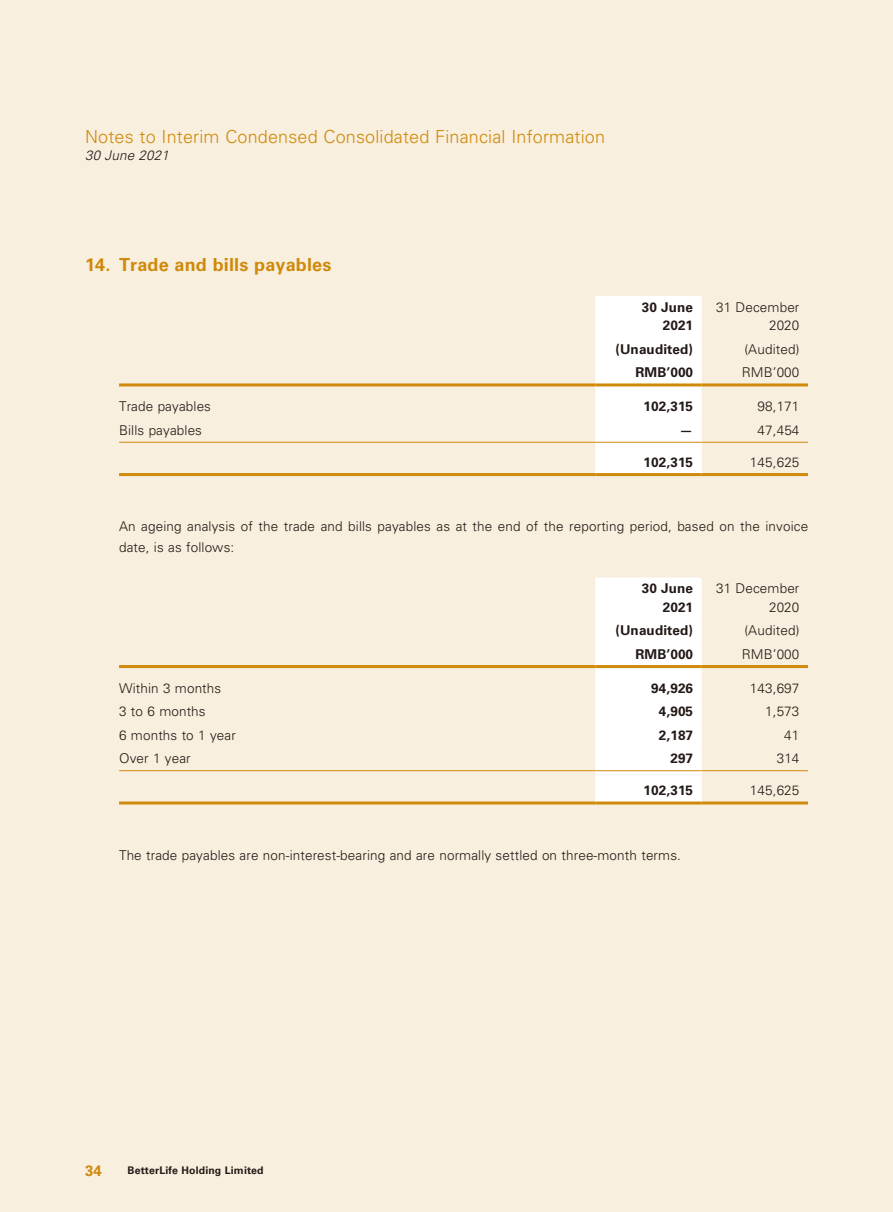
<style>
.page{position:relative;width:893px;height:1212px;background:#f9efde}
.page>*{position:absolute;margin:0;border:0;box-sizing:border-box;transform-origin:0 0}
.t1{font:300 18px "Univers";letter-spacing:.01em;color:#cf8a0b}
.t2{font:700 18px "Univers";letter-spacing:.01em;color:#cf8a0b}
.t3{font:700 15px "Univers";color:#cf8a0b}
.t4{font:300 13.5px/18.8px "Univers";letter-spacing:.01em;color:#231916;text-align:right}
.t5{font:700 13.5px/18.8px "Univers";letter-spacing:.01em;color:#231916;text-align:right}
.t6{font:italic 300 13.5px "Univers";letter-spacing:.01em;color:#231916}
.t7{font:700 10.5px "Univers";letter-spacing:.015em;color:#231916}
</style>
<div class="page">
<div style="left:595px;top:296px;width:107px;height:177px;background:#fff"></div>
<hr style="left:119px;top:383px;width:476px;height:3px;background:#cf8a0b">
<hr style="left:595px;top:383px;width:107px;height:3px;background:#cf8a0b">
<hr style="left:702px;top:383px;width:106px;height:3px;background:#cf8a0b">
<hr style="left:119px;top:473px;width:476px;height:3px;background:#cf8a0b">
<hr style="left:595px;top:473px;width:107px;height:3px;background:#cf8a0b">
<hr style="left:702px;top:473px;width:106px;height:3px;background:#cf8a0b">
<hr style="left:119px;top:442px;width:476px;height:1px;background:#cf8a0b">
<hr style="left:595px;top:442px;width:107px;height:1px;background:#cf8a0b">
<hr style="left:702px;top:442px;width:106px;height:1px;background:#cf8a0b">
<div style="left:595px;top:577px;width:107px;height:224px;background:#fff"></div>
<hr style="left:119px;top:665px;width:476px;height:3px;background:#cf8a0b">
<hr style="left:595px;top:665px;width:107px;height:3px;background:#cf8a0b">
<hr style="left:702px;top:665px;width:106px;height:3px;background:#cf8a0b">
<hr style="left:119px;top:801px;width:476px;height:3px;background:#cf8a0b">
<hr style="left:595px;top:801px;width:107px;height:3px;background:#cf8a0b">
<hr style="left:702px;top:801px;width:106px;height:3px;background:#cf8a0b">
<hr style="left:119px;top:770px;width:476px;height:1px;background:#cf8a0b">
<hr style="left:595px;top:770px;width:107px;height:1px;background:#cf8a0b">
<hr style="left:702px;top:770px;width:106px;height:1px;background:#cf8a0b">
<h1 class="t1" style="left:85px;top:126px;width:521px">Notes to Interim Condensed Consolidated Financial Information</h1>
<p class="t6" style="left:85px;top:148px;width:85px">30 June 2021</p>
<h1 class="t2" style="left:85px;top:254px;width:248px">14. Trade and bills payables</h1>
<p class="t5" style="left:642px;top:298px;width:53px">30 June<br>2021</p>
<p class="t4" style="left:716px;top:297px;width:85px">31 December<br>2020</p>
<p class="t5" style="left:615px;top:340px;width:79px">(Unaudited)</p>
<p class="t4" style="left:744px;top:340px;width:56px">(Audited)</p>
<p class="t5" style="left:635px;top:363px;width:59px">RMB’000</p>
<p class="t4" style="left:742px;top:363px;width:59px">RMB’000</p>
<p class="t4" style="left:119px;top:397px;width:93px">Trade payables</p>
<p class="t5" style="left:644px;top:397px;width:51px">102,315</p>
<p class="t4" style="left:757px;top:397px;width:43px">98,171</p>
<p class="t4" style="left:119px;top:420px;width:84px">Bills payables</p>
<p class="t5" style="left:680px;top:420px;width:15px">—</p>
<p class="t4" style="left:758px;top:420px;width:43px">47,454</p>
<p class="t5" style="left:644px;top:453px;width:51px">102,315</p>
<p class="t4" style="left:750px;top:453px;width:51px">145,625</p>
<p class="t4" style="left:119px;top:516px;width:691px;line-height:21px;text-align:left">An ageing analysis of the trade and bills payables as at the end of the reporting period, based on the invoice date, is as follows:</p>
<p class="t5" style="left:642px;top:579px;width:53px">30 June<br>2021</p>
<p class="t4" style="left:716px;top:579px;width:85px">31 December<br>2020</p>
<p class="t5" style="left:615px;top:621px;width:79px">(Unaudited)</p>
<p class="t4" style="left:744px;top:621px;width:56px">(Audited)</p>
<p class="t5" style="left:635px;top:645px;width:59px">RMB’000</p>
<p class="t4" style="left:742px;top:645px;width:59px">RMB’000</p>
<p class="t4" style="left:119px;top:678px;width:104px">Within 3 months</p>
<p class="t5" style="left:651px;top:679px;width:43px">94,926</p>
<p class="t4" style="left:750px;top:678px;width:51px">143,697</p>
<p class="t4" style="left:119px;top:702px;width:88px">3 to 6 months</p>
<p class="t5" style="left:659px;top:702px;width:36px">4,905</p>
<p class="t4" style="left:765px;top:702px;width:36px">1,573</p>
<p class="t4" style="left:119px;top:725px;width:118px">6 months to 1 year</p>
<p class="t5" style="left:659px;top:725px;width:36px">2,187</p>
<p class="t4" style="left:784px;top:725px;width:17px">41</p>
<p class="t4" style="left:119px;top:749px;width:73px">Over 1 year</p>
<p class="t5" style="left:670px;top:749px;width:24px">297</p>
<p class="t4" style="left:777px;top:749px;width:24px">314</p>
<p class="t5" style="left:644px;top:781px;width:51px">102,315</p>
<p class="t4" style="left:750px;top:781px;width:51px">145,625</p>
<p class="t4" style="left:119px;top:845px;width:563px">The trade payables are non-interest-bearing and are normally settled on three-month terms.</p>
<p class="t3" style="left:85px;top:1162px;width:18px">34</p>
<p class="t7" style="left:128px;top:1164px;width:138px">BetterLife Holding Limited</p>
</div>
